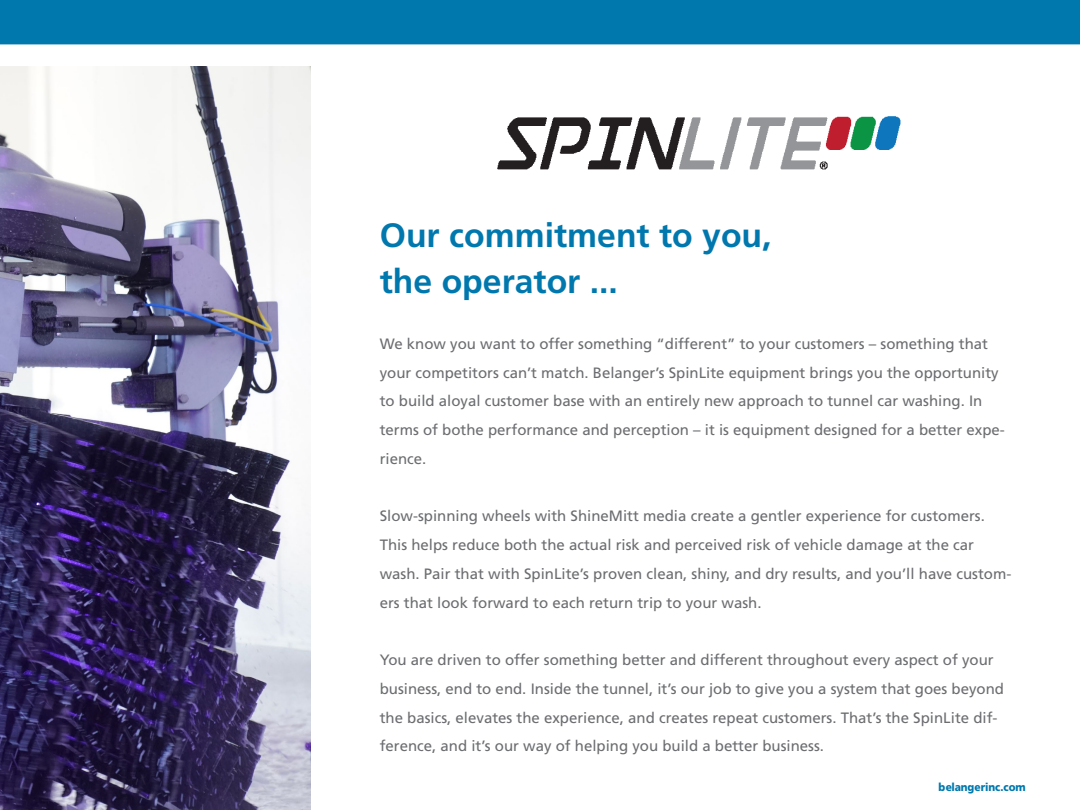
<style>
.page{position:relative;width:1080px;height:810px;background:#fff}
.page>*{position:absolute;margin:0;border:0;box-sizing:border-box;transform-origin:0 0}
.CoverTitle{font:700 33.75px "Frutiger LT Std";color:#0078ae}
.Main_text_black{font:15px/28.8px "Frutiger LT Std";color:#6c6d70}
.t1{font:900 11.25px "Frutiger LT Std";color:#0078ae;scale:.91 1}
</style>
<div class="page">
<img style="left:497px;top:116px;width:404px;height:54px">
<div style="left:0;top:0;width:1080px;height:44px;background:#0078ae"></div>
<img style="left:0;top:67px;width:310px;height:743px">
<p class="CoverTitle" style="left:380px;top:216px;width:393px">Our commitment to you,</p>
<p class="CoverTitle" style="left:380px;top:261px;width:240px">the operator ...</p>
<p class="Main_text_black" style="left:380px;top:329px;width:627px">We know you want to offer something “different” to your customers – something that your competitors can’t match. Belanger’s SpinLite equipment brings you the opportunity to build aloyal customer base with an entirely new approach to tunnel car washing. In terms of bothe performance and perception – it is equipment designed for a better expe&shy;rience.</p>
<p class="Main_text_black" style="left:380px;top:502px;width:633px">Slow-spinning wheels with ShineMitt media create a gentler experience for customers.<br>This helps reduce both the actual risk and perceived risk of vehicle damage at the car wash. Pair that with SpinLite’s proven clean, shiny, and dry results, and you’ll have custom&shy;ers that look forward to each return trip to your wash.</p>
<p class="Main_text_black" style="left:380px;top:645px;width:626px">You are driven to offer something better and different throughout every aspect of your business, end to end. Inside the tunnel, it’s our job to give you a system that goes beyond the basics, elevates the experience, and creates repeat customers. That’s the SpinLite dif&shy;ference, and it’s our way of helping you build a better business.</p>
<p class="t1" style="left:938px;top:780px;width:97px">belangerinc.com</p>
</div>
